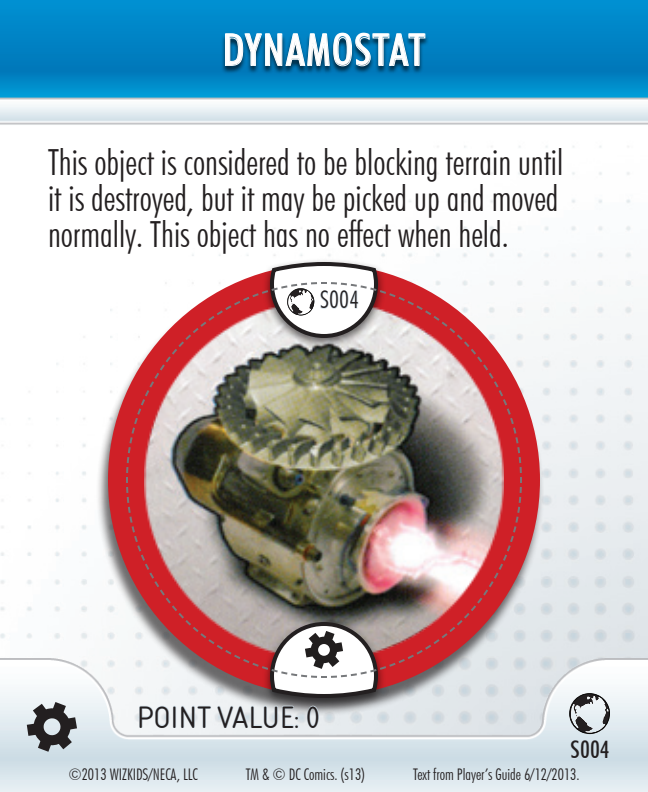
<style>
.page{position:relative;width:648px;height:792px;background:#fff}
.page>*{position:absolute;margin:0;border:0;box-sizing:border-box;transform-origin:0 0}
.t1{font:500 condensed 44px "Futura BT";letter-spacing:.025em;color:#fff}
.t2{font:300 condensed 36px/36px "Futura BT";color:#231f20}
.t3{font:32px "Isonorm Becker";color:#231f20}
.t4{font:500 condensed 24px "Futura BT";color:#231f20}
.t5{font:300 condensed 24px "Futura BT";color:#231f20}
.t6{font:300 condensed 16px "Futura BT";color:#231f20}
</style>
<div class="page">
<img style="left:0;top:0;width:648px;height:658px">
<img style="left:0;top:658px;width:648px;height:134px">
<svg style="left:27px;top:702px;width:50px;height:50px;background:#7f8285"></svg>
<div style="left:96px;top:268px;width:448px;height:448px;background:#231f20;opacity:.65"></div>
<div style="left:108px;top:264px;width:432px;height:432px;background:#cf2027;border-radius:50%"></div>
<div style="left:262px;top:258px;width:124px;height:92px;background:#231f20;opacity:.65"></div>
<div style="left:221px;top:34px;width:208px;height:40px;background:#231f20;opacity:.75"></div>
<svg style="left:225px;top:33px;width:201px;height:34px;background:#317ca3"></svg>
<svg style="left:268px;top:260px;width:112px;height:21px"></svg>
<svg style="left:569px;top:693px;width:42px;height:67px;background:#b8c0c4"></svg>
<svg style="left:138px;top:679px;width:242px;height:51px"></svg>
<img style="left:125px;top:281px;width:398px;height:398px">
<p class="t1" style="left:223px;top:23px;width:204px">DYNAMOSTAT</p>
<p class="t2" style="left:48px;top:144px;width:517px">This object is considered to be blocking terrain until it is destroyed, but it may be picked up and moved normally. This object has no effect when held.</p>
<p class="t5" style="left:320px;top:285px;width:40px">S004</p>
<p class="t3" style="left:137px;top:699px;width:185px">POINT VALUE: 0</p>
<p class="t4" style="left:570px;top:735px;width:41px">S004</p>
<p class="t6" style="left:68px;top:765px;width:131px">©2013 WIZKIDS/NECA, LLC</p>
<p class="t6" style="left:246px;top:765px;width:121px">TM &amp; © DC Comics. (s13)</p>
<p class="t6" style="left:413px;top:765px;width:168px">Text from Player’s Guide 6/12/2013.</p>
</div>
